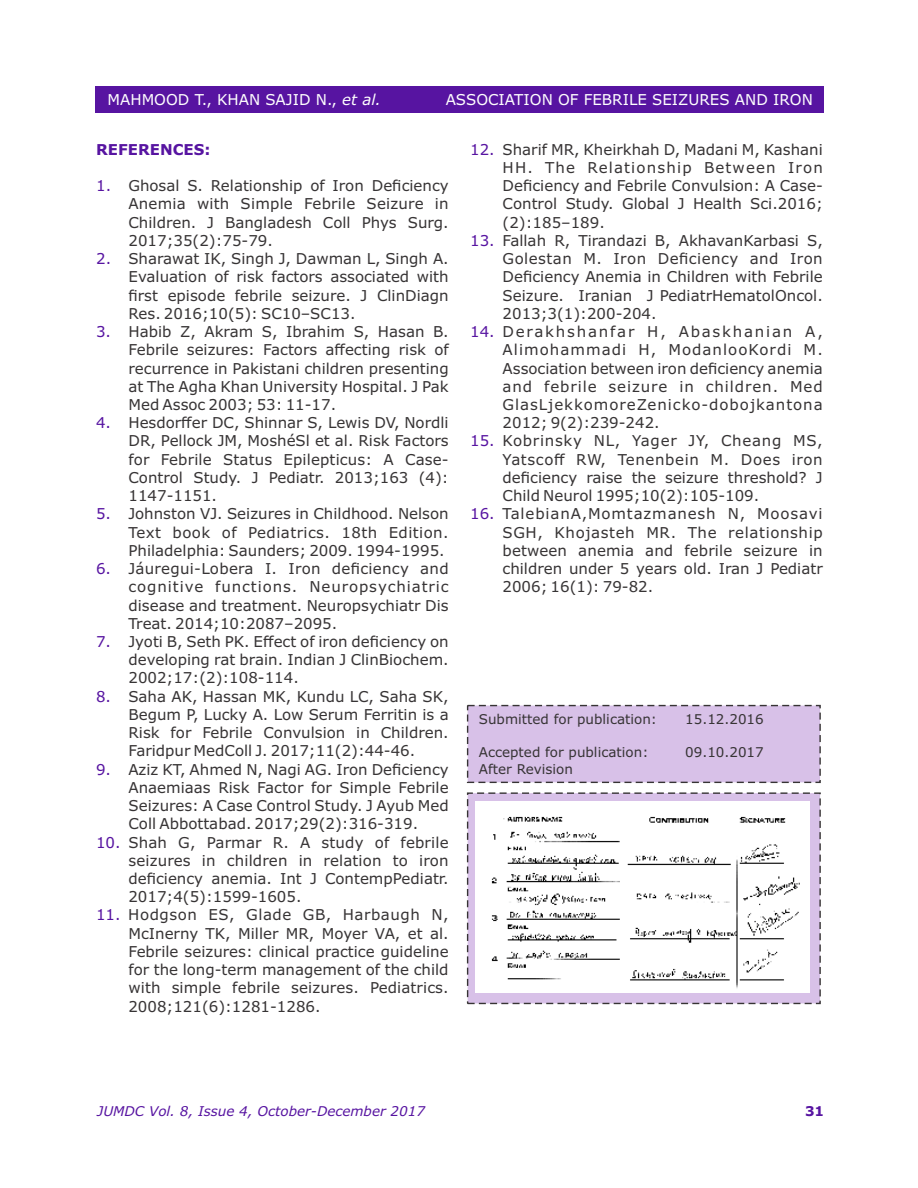
<style>
.page{position:relative;width:918px;height:1188px;background:#fff}
.page>*{position:absolute;margin:0;border:0;box-sizing:border-box;transform-origin:0 0}
.t1{font:15px/18.3px "Verdana";color:#373435;text-align:justify}
.t2{font:15px "Verdana";color:#fefefe}
.t3{font:700 15px "Verdana";color:#5714a1}
.t4{font:13.5px/16.4px "Verdana";color:#373435}
.t5{font:italic 13.5px "Verdana";color:#5714a1}
.t6{font:700 13.5px "Verdana";color:#5714a1}
.s1{font-style:italic}
.s2{color:#5714a1}
</style>
<div class="page">
<svg style="left:466px;top:792px;width:355px;height:213px;background:#cebcdb"></svg>
<div style="left:95px;top:86px;width:729px;height:27px;background:#5714a1"></div>
<svg style="left:466px;top:704px;width:355px;height:80px;background:#d4bfe3"></svg>
<img style="left:476px;top:802px;width:334px;height:190px">
<p class="t2" style="left:107px;top:94px;width:275px">MAHMOOD T., KHAN SAJID N., <span class="s1">et al.</span></p>
<p class="t2" style="left:446px;top:94px;width:369px">ASSOCIATION OF FEBRILE SEIZURES AND IRON</p>
<p class="t3" style="left:96px;top:143px;width:116px">REFERENCES:</p>
<p class="t1" style="left:129px;top:178px;width:322px;text-indent:-32px"><span class="s2">1.</span> Ghosal S. Relationship of Iron Deficiency Anemia with Simple Febrile Seizure in Children. J Bangladesh Coll Phys Surg.<br>2017;35(2):75-79.</p>
<p class="t1" style="left:129px;top:251px;width:322px;text-indent:-32px"><span class="s2">2.</span> Sharawat IK, Singh J, Dawman L, Singh A.<br>Evaluation of risk factors associated with first episode febrile seizure. J ClinDiagn Res. 2016;10(5): SC10–SC13.</p>
<p class="t1" style="left:129px;top:324px;width:322px;text-indent:-32px"><span class="s2">3.</span> Habib Z, Akram S, Ibrahim S, Hasan B.<br>Febrile seizures: Factors affecting risk of recurrence in Pakistani children presenting at The Agha Khan University Hospital. J Pak Med Assoc 2003; 53: 11-17.</p>
<p class="t1" style="left:129px;top:415px;width:322px;text-indent:-32px"><span class="s2">4.</span> Hesdorffer DC, Shinnar S, Lewis DV, Nordli DR, Pellock JM, MoshéSl et al. Risk Factors for Febrile Status Epilepticus: A Case-Control Study. J Pediatr. 2013;163 (4):<br>1147-1151.</p>
<p class="t1" style="left:129px;top:506px;width:322px;text-indent:-32px"><span class="s2">5.</span> Johnston VJ. Seizures in Childhood. Nelson Text book of Pediatrics. 18th Edition.<br>Philadelphia: Saunders; 2009. 1994-1995.</p>
<p class="t1" style="left:128px;top:561px;width:322px;text-indent:-32px"><span class="s2">6.</span> Jáuregui-Lobera I. Iron deficiency and cognitive functions. Neuropsychiatric disease and treatment. Neuropsychiatr Dis Treat. 2014;10:2087–2095.</p>
<p class="t1" style="left:128px;top:634px;width:322px;text-indent:-32px"><span class="s2">7.</span> Jyoti B, Seth PK. Effect of iron deficiency on developing rat brain. Indian J ClinBiochem.<br>2002;17:(2):108-114.</p>
<p class="t1" style="left:128px;top:688px;width:322px;text-indent:-32px"><span class="s2">8.</span> Saha AK, Hassan MK, Kundu LC, Saha SK, Begum P, Lucky A. Low Serum Ferritin is a Risk for Febrile Convulsion in Children.<br>Faridpur MedColl J. 2017;11(2):44-46.</p>
<p class="t1" style="left:128px;top:761px;width:322px;text-indent:-32px"><span class="s2">9.</span> Aziz KT, Ahmed N, Nagi AG. Iron Deficiency Anaemiaas Risk Factor for Simple Febrile Seizures: A Case Control Study. J Ayub Med Coll Abbottabad. 2017;29(2):316-319.</p>
<p class="t1" style="left:128px;top:834px;width:322px;text-indent:-32px"><span class="s2">10.</span> Shah G, Parmar R. A study of febrile seizures in children in relation to iron deficiency anemia. Int J ContempPediatr.<br>2017;4(5):1599-1605.</p>
<p class="t1" style="left:128px;top:907px;width:322px;text-indent:-32px"><span class="s2">11.</span> Hodgson ES, Glade GB, Harbaugh N, McInerny TK, Miller MR, Moyer VA, et al.<br>Febrile seizures: clinical practice guideline for the long-term management of the child with simple febrile seizures. Pediatrics.<br>2008;121(6):1281-1286.</p>
<p class="t1" style="left:503px;top:141px;width:322px;text-indent:-32px"><span class="s2">12.</span> Sharif MR, Kheirkhah D, Madani M, Kashani HH. The Relationship Between Iron Deficiency and Febrile Convulsion: A Case-Control Study. Global J Health Sci.2016; (2):185–189.</p>
<p class="t1" style="left:503px;top:233px;width:322px;text-indent:-32px"><span class="s2">13.</span> Fallah R, Tirandazi B, AkhavanKarbasi S, Golestan M. Iron Deficiency and Iron Deficiency Anemia in Children with Febrile Seizure. Iranian J PediatrHematolOncol.<br>2013;3(1):200-204.</p>
<p class="t1" style="left:503px;top:324px;width:322px;text-indent:-32px"><span class="s2">14.</span> Derakhshanfar H, Abaskhanian A, Alimohammadi H, ModanlooKordi M.<br>Association between iron deficiency anemia and febrile seizure in children. Med GlasLjekkomoreZenicko-dobojkantona 2012; 9(2):239-242.</p>
<p class="t1" style="left:503px;top:433px;width:322px;text-indent:-32px"><span class="s2">15.</span> Kobrinsky NL, Yager JY, Cheang MS, Yatscoff RW, Tenenbein M. Does iron deficiency raise the seizure threshold? J Child Neurol 1995;10(2):105-109.</p>
<p class="t1" style="left:503px;top:506px;width:322px;text-indent:-32px"><span class="s2">16.</span> TalebianA,Momtazmanesh N, Moosavi SGH, Khojasteh MR. The relationship between anemia and febrile seizure in children under 5 years old. Iran J Pediatr 2006; 16(1): 79-82.</p>
<p class="t4" style="left:479px;top:712px;width:180px">Submitted for publication:</p>
<p class="t4" style="left:479px;top:745px;width:171px">Accepted for publication:<br>After Revision</p>
<p class="t4" style="left:685px;top:712px;width:80px">15.12.2016</p>
<p class="t4" style="left:685px;top:745px;width:80px">09.10.2017</p>
<p class="t5" style="left:97px;top:1106px;width:329px">JUMDC Vol. 8, Issue 4, October-December 2017</p>
<p class="t6" style="left:805px;top:1106px;width:21px">31</p>
</div>
